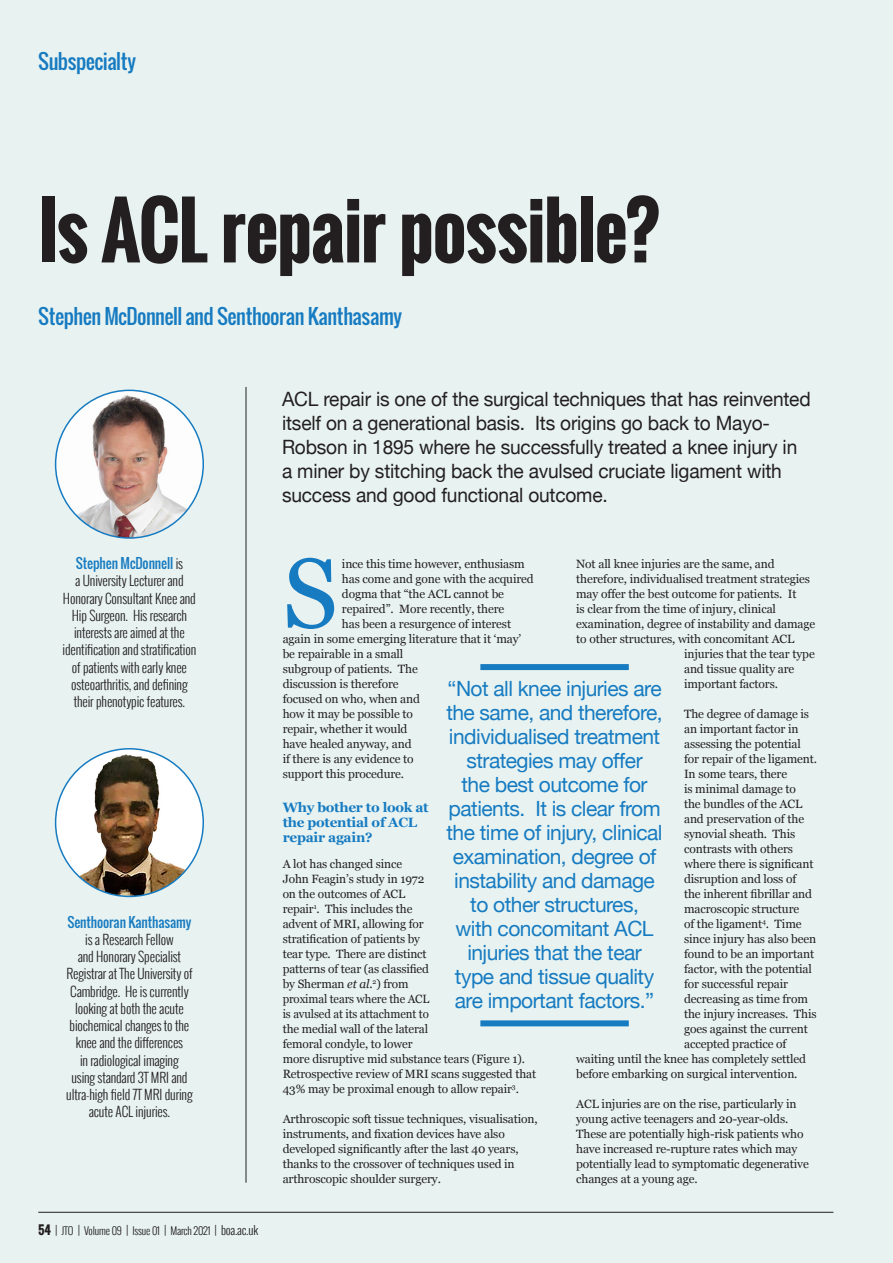
<style>
.page{position:relative;width:893px;height:1263px;background:#e8f3f1}
.page>*{position:absolute;margin:0;border:0;box-sizing:border-box;transform-origin:0 0}
.BOA-J_Body{font:98.55px "Georgia";color:#177bc1}
.BOA-J_Title_48{font:700 75px "Oswald";letter-spacing:-.02em;color:#231f20;scale:.96 1}
.Pull_Out_Quote_2019{font:21px/24px "Helvetica Neue";letter-spacing:-.025em;color:#177bc1;text-align:center}
.Author_Name_13_5{font:20.25px "Oswald";letter-spacing:-.025em;color:#177bc1}
.t1{font:19.8px/24px "Helvetica Neue";letter-spacing:-.01em;color:#231f20}
.BOA-J_Body-2{font:300 13.5px/17.2px "Oswald";letter-spacing:-.01em;color:#231f20;text-align:center}
.BOA-J_Body-3{font:700 13.5px/15px "Georgia";letter-spacing:-.02em;color:#177bc1}
.BOA-J_Body-4{font:12px/15px "Georgia";letter-spacing:-.01em;color:#231f20}
.t2{font:300 10.5px "Oswald";letter-spacing:-.02em;color:#231f20}
.s1{font-weight:400;color:#177bc1}
.s2{font-weight:700;font-size:12px}
.s3{font-size:12px}
.s4{font-style:italic}
</style>
<div class="page">
<hr style="left:38px;top:1212px;width:795px;height:1px;background:#231f20">
<hr style="left:246px;top:387px;width:1px;height:796px;background:#231f20">
<img style="left:56px;top:390px;width:147px;height:148px;border-radius:74px">
<div style="left:480px;top:664px;width:149px;height:6px;background:#177bc1"></div>
<div style="left:480px;top:1020px;width:149px;height:6px;background:#177bc1"></div>
<img style="left:56px;top:749px;width:147px;height:147px;border-radius:74px">
<p class="Author_Name_13_5" style="left:38px;top:46px;width:99px">Subspecialty</p>
<p class="BOA-J_Title_48" style="left:38px;top:174px;width:649px">Is ACL repair possible?</p>
<p class="Author_Name_13_5" style="left:38px;top:301px;width:365px">Stephen McDonnell and Senthooran Kanthasamy</p>
<p class="BOA-J_Body-2" style="left:63px;top:555px;width:135px"><span class="s1">Stephen McDonnell</span> is<br>a University Lecturer and<br>Honorary Consultant Knee and<br>Hip Surgeon. His research interests are aimed at the identification and stratification of patients with early knee osteoarthritis, and defining their phenotypic features.</p>
<p class="BOA-J_Body-2" style="left:66px;top:913px;width:128px"><span class="s1">Senthooran Kanthasamy </span>is a Research Fellow<br>and Honorary Specialist<br>Registrar at The University of<br>Cambridge. He is currently looking at both the acute biochemical changes to the knee and the differences<br>in radiological imaging<br>using standard 3T MRI and ultra-high field 7T MRI during acute ACL injuries.</p>
<p class="t2" style="left:38px;top:1223px;width:221px"><span class="s2">54</span> <span class="s3">|</span> JTO <span class="s3">|</span> Volume 09 <span class="s3">|</span> Issue 01 <span class="s3">|</span> March 2021 <span class="s3">| boa.ac.uk</span></p>
<p class="t1" style="left:282px;top:388px;width:530px">ACL repair is one of the surgical techniques that has reinvented itself on a generational basis. Its origins go back to Mayo-Robson in 1895 where he successfully treated a knee injury in a miner by stitching back the avulsed cruciate ligament with success and good functional outcome.</p>
<p class="BOA-J_Body" style="left:283px;top:522px;width:57px">S</p>
<p class="BOA-J_Body-4" style="left:342px;top:555px;width:184px">ince this time however, enthusiasm</p>
<p class="BOA-J_Body-4" style="left:576px;top:555px;width:200px">Not all knee injuries are the same, and</p>
<p class="BOA-J_Body-4" style="left:576px;top:570px;width:235px">therefore, individualised treatment strategies</p>
<p class="BOA-J_Body-4" style="left:576px;top:585px;width:222px">may offer the best outcome for patients. It</p>
<p class="BOA-J_Body-4" style="left:576px;top:600px;width:201px">is clear from the time of injury, clinical</p>
<p class="BOA-J_Body-4" style="left:576px;top:615px;width:241px">examination, degree of instability and damage</p>
<p class="BOA-J_Body-4" style="left:576px;top:630px;width:220px">to other structures, with concomitant ACL</p>
<p class="BOA-J_Body-4" style="left:684px;top:645px;width:132px">injuries that the tear type</p>
<p class="BOA-J_Body-4" style="left:684px;top:660px;width:112px">and tissue quality are</p>
<p class="BOA-J_Body-4" style="left:684px;top:675px;width:95px">important factors.</p>
<p class="BOA-J_Body-4" style="left:684px;top:705px;width:126px">The degree of damage is</p>
<p class="BOA-J_Body-4" style="left:684px;top:720px;width:116px">an important factor in</p>
<p class="BOA-J_Body-4" style="left:684px;top:735px;width:118px">assessing the potential</p>
<p class="BOA-J_Body-4" style="left:684px;top:750px;width:135px">for repair of the ligament.</p>
<p class="BOA-J_Body-4" style="left:684px;top:765px;width:105px">In some tears, there</p>
<p class="BOA-J_Body-4" style="left:684px;top:780px;width:113px">is minimal damage to</p>
<p class="BOA-J_Body-4" style="left:684px;top:795px;width:120px">the bundles of the ACL</p>
<p class="BOA-J_Body-4" style="left:684px;top:810px;width:122px">and preservation of the</p>
<p class="BOA-J_Body-4" style="left:684px;top:825px;width:113px">synovial sheath. This</p>
<p class="BOA-J_Body-4" style="left:684px;top:840px;width:110px">contrasts with others</p>
<p class="BOA-J_Body-4" style="left:684px;top:855px;width:131px">where there is significant</p>
<p class="BOA-J_Body-4" style="left:684px;top:870px;width:114px">disruption and loss of</p>
<p class="BOA-J_Body-4" style="left:684px;top:885px;width:130px">the inherent fibrillar and</p>
<p class="BOA-J_Body-4" style="left:684px;top:900px;width:117px">macroscopic structure</p>
<p class="BOA-J_Body-4" style="left:684px;top:915px;width:119px">of the ligament<sup>4</sup>. Time</p>
<p class="BOA-J_Body-4" style="left:684px;top:930px;width:134px">since injury has also been</p>
<p class="BOA-J_Body-4" style="left:684px;top:945px;width:132px">found to be an important</p>
<p class="BOA-J_Body-4" style="left:684px;top:960px;width:129px">factor, with the potential</p>
<p class="BOA-J_Body-4" style="left:684px;top:975px;width:106px">for successful repair</p>
<p class="BOA-J_Body-4" style="left:684px;top:990px;width:125px">decreasing as time from</p>
<p class="BOA-J_Body-4" style="left:684px;top:1005px;width:134px">the injury increases. This</p>
<p class="BOA-J_Body-4" style="left:684px;top:1020px;width:125px">goes against the current</p>
<p class="BOA-J_Body-4" style="left:684px;top:1035px;width:104px">accepted practice of</p>
<p class="BOA-J_Body-4" style="left:576px;top:1050px;width:231px">waiting until the knee has completely settled</p>
<p class="BOA-J_Body-4" style="left:576px;top:1065px;width:223px">before embarking on surgical intervention.</p>
<p class="BOA-J_Body-4" style="left:576px;top:1095px;width:234px">ACL injuries are on the rise, particularly in young active teenagers and 20-year-olds.<br>These are potentially high-risk patients who have increased re-rupture rates which may potentially lead to symptomatic degenerative changes at a young age.</p>
<p class="BOA-J_Body-4" style="left:342px;top:570px;width:193px">has come and gone with the acquired</p>
<p class="BOA-J_Body-4" style="left:342px;top:585px;width:164px">dogma that “the ACL cannot be</p>
<p class="BOA-J_Body-4" style="left:342px;top:600px;width:164px">repaired”. More recently, there</p>
<p class="BOA-J_Body-4" style="left:342px;top:615px;width:171px">has been a resurgence of interest</p>
<p class="BOA-J_Body-4" style="left:283px;top:630px;width:240px">again in some emerging literature that it ‘may’</p>
<p class="BOA-J_Body-4" style="left:283px;top:645px;width:122px">be repairable in a small</p>
<p class="BOA-J_Body-4" style="left:283px;top:660px;width:137px">subgroup of patients. The</p>
<p class="BOA-J_Body-4" style="left:283px;top:675px;width:117px">discussion is therefore</p>
<p class="BOA-J_Body-4" style="left:283px;top:690px;width:139px">focused on who, when and</p>
<p class="BOA-J_Body-4" style="left:283px;top:705px;width:132px">how it may be possible to</p>
<p class="BOA-J_Body-4" style="left:283px;top:720px;width:126px">repair, whether it would</p>
<p class="BOA-J_Body-4" style="left:283px;top:735px;width:130px">have healed anyway, and</p>
<p class="BOA-J_Body-4" style="left:283px;top:750px;width:133px">if there is any evidence to</p>
<p class="BOA-J_Body-4" style="left:283px;top:765px;width:123px">support this procedure.</p>
<p class="BOA-J_Body-3" style="left:283px;top:799px;width:148px">Why bother to look at the potential of ACL repair again?</p>
<p class="BOA-J_Body-4" style="left:283px;top:855px;width:255px">A lot has changed since<br>John Feagin’s study in 1972<br>on the outcomes of ACL<br>repair<sup>1</sup>. This includes the<br>advent of MRI, allowing for<br>stratification of patients by<br>tear type. There are distinct<br>patterns of tear (as classified<br>by Sherman <span class="s4">et al</span>.<sup>2</sup>) from<br>proximal tears where the ACL<br>is avulsed at its attachment to<br>the medial wall of the lateral<br>femoral condyle, to lower<br>more disruptive mid substance tears (Figure 1).<br>Retrospective review of MRI scans suggested that<br>43% may be proximal enough to allow repair<sup>3</sup>.</p>
<p class="BOA-J_Body-4" style="left:283px;top:1110px;width:257px">Arthroscopic soft tissue techniques, visualisation, instruments, and fixation devices have also developed significantly after the last 40 years, thanks to the crossover of techniques used in arthroscopic shoulder surgery.</p>
<p class="Pull_Out_Quote_2019" style="left:446px;top:677px;width:218px">“Not all knee injuries are the same, and therefore, individualised treatment strategies may offer<br>the best outcome for patients. It is clear from the time of injury, clinical examination, degree of instability and damage to other structures,<br>with concomitant ACL injuries that the tear type and tissue quality are important factors.”</p>
</div>
